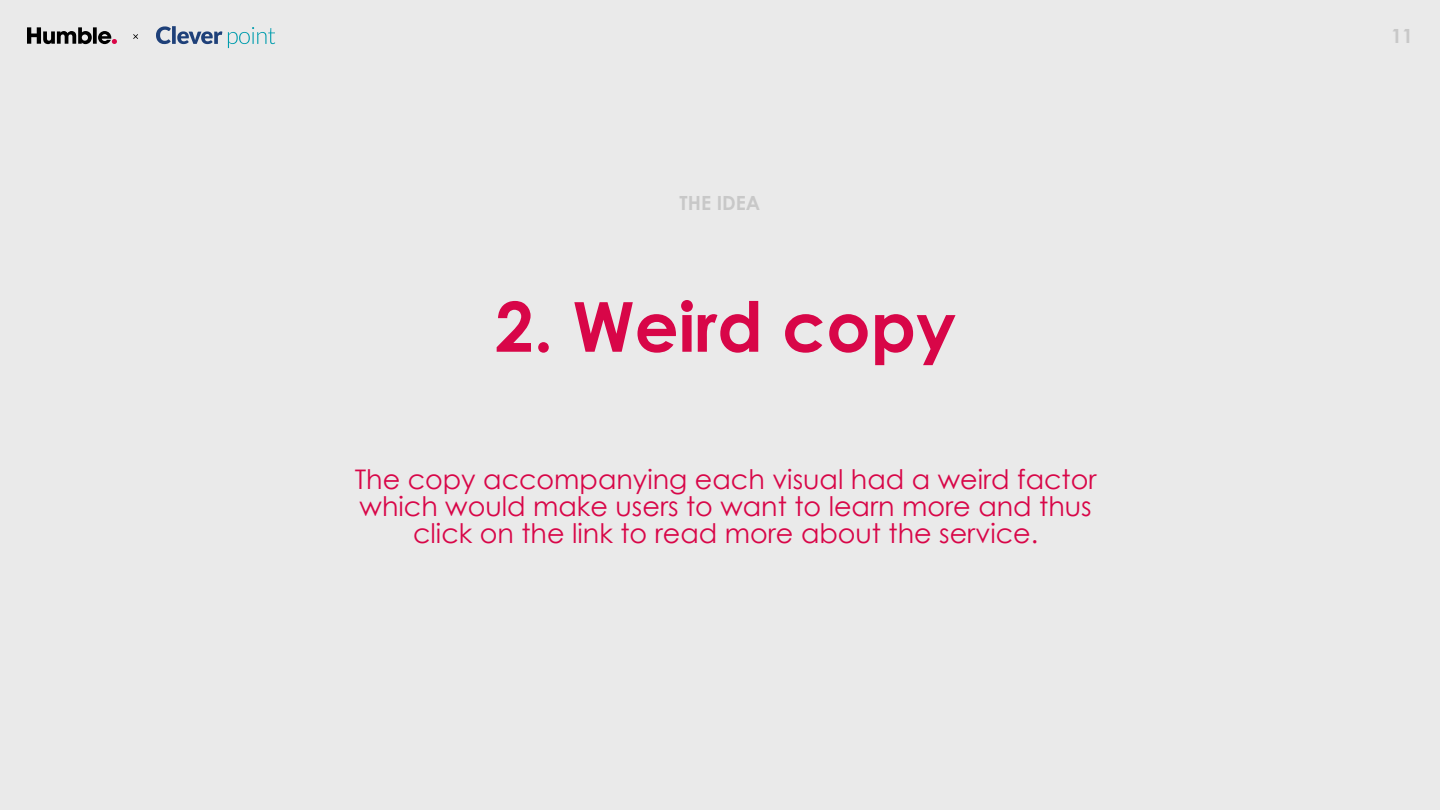
<style>
.page{position:relative;width:1440px;height:810px;background:#eaeaea}
.page>*{position:absolute;margin:0;border:0;box-sizing:border-box;transform-origin:0 0}
.t1{font:700 69px "Century Gothic";color:#d80648}
.t2{font:27px/27px "Century Gothic";color:#d80648;text-align:center}
.t3{font:700 19.5px "Century Gothic";color:#c8c8c8}
</style>
<div class="page">
<svg style="left:133px;top:34px;width:5px;height:5px"></svg>
<svg style="left:27px;top:27px;width:90px;height:17px"></svg>
<svg style="left:156px;top:26px;width:15px;height:18px"></svg>
<svg style="left:172px;top:26px;width:4px;height:18px"></svg>
<svg style="left:177px;top:31px;width:45px;height:13px"></svg>
<svg style="left:228px;top:27px;width:47px;height:21px"></svg>
<p class="t3" style="left:680px;top:188px;width:82px">THE IDEA</p>
<h1 class="t1" style="left:495px;top:274px;width:462px">2. Weird copy</h1>
<p class="t2" style="left:355px;top:465px;width:743px">The copy accompanying each visual had a weird factor which would make users to want to learn more and thus click on the link to read more about the service.</p>
<p class="t3" style="left:1391px;top:21px;width:23px">11</p>
</div>
